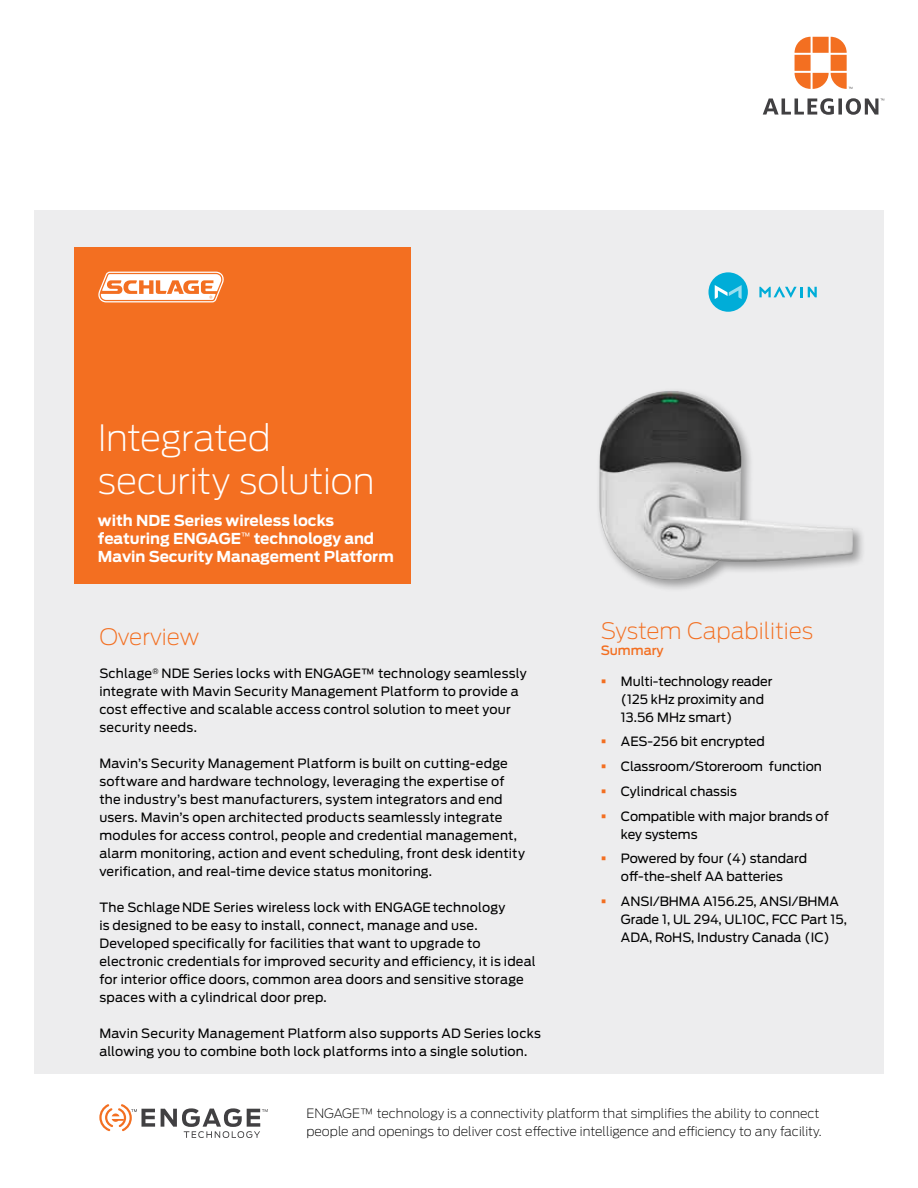
<style>
.page{position:relative;width:918px;height:1188px;background:#fff}
.page>*{position:absolute;margin:0;border:0;box-sizing:border-box;transform-origin:0 0}
.t1{font:200 36px/43.5px "Antenna";letter-spacing:-.01em;color:#fff}
.t2{font:200 22.5px "Antenna";color:#f36f21}
.t3{font:700 15px/18px "Antenna";color:#fff}
.t4{font:12.75px/18px "Antenna";letter-spacing:.01em;color:#000}
.t5{font:200 12.75px/18px "Antenna";color:#000}
.t6{font:500 12.75px "Antenna";color:#f36f21}
.s1{color:#f36f21}
</style>
<div class="page">
<svg style="left:795px;top:37px;width:57px;height:52px"></svg>
<svg style="left:763px;top:98px;width:121px;height:17px"></svg>
<div style="left:34px;top:210px;width:850px;height:863px;background:#ededee"></div>
<div style="left:74px;top:247px;width:337px;height:336px;background:#f36f21"></div>
<svg style="left:98px;top:272px;width:126px;height:30px"></svg>
<svg style="left:161px;top:1108px;width:107px;height:30px"></svg>
<svg style="left:99px;top:1104px;width:56px;height:27px"></svg>
<div style="left:596px;top:387px;width:270px;height:206px;background:#000;opacity:.35"></div>
<img style="left:599px;top:391px;width:254px;height:191px">
<div style="left:708px;top:272px;width:40px;height:39px;background:#00add8;border-radius:50%"></div>
<svg style="left:715px;top:285px;width:27px;height:14px"></svg>
<svg style="left:759px;top:287px;width:58px;height:11px"></svg>
<h1 class="t1" style="left:98px;top:416px;width:278px">Integrated security solution</h1>
<p class="t3" style="left:98px;top:511px;width:297px">with NDE Series wireless locks featuring ENGAGE<sup>™</sup> technology and<br>Mavin Security Management Platform</p>
<h2 class="t2" style="left:99px;top:624px;width:101px">Overview</h2>
<p class="t4" style="left:99px;top:664px;width:429px">Schlage<sup>®</sup> NDE Series locks with ENGAGE™ technology seamlessly integrate with Mavin Security Management Platform to provide a cost effective and scalable access control solution to meet your security needs.</p>
<p class="t4" style="left:99px;top:754px;width:427px">Mavin’s Security Management Platform is built on cutting-edge software and hardware technology, leveraging the expertise of the industry’s best manufacturers, system integrators and end users. Mavin’s open architected products seamlessly integrate modules for access control, people and credential management, alarm monitoring, action and event scheduling, front desk identity verification, and real-time device status monitoring.</p>
<p class="t4" style="left:99px;top:898px;width:438px">The SchlageNDE Series wireless lock with ENGAGEtechnology<br>is designed to be easy to install, connect, manage and use.<br>Developed specifically for facilities that want to upgrade to electronic credentials for improved security and efficiency, it is ideal for interior office doors, common area doors and sensitive storage spaces with a cylindrical door prep.</p>
<p class="t4" style="left:99px;top:1024px;width:443px">Mavin Security Management Platform also supports AD Series locks allowing you to combine both lock platforms into a single solution.</p>
<h2 class="t2" style="left:601px;top:618px;width:214px">System Capabilities</h2>
<p class="t6" style="left:601px;top:643px;width:64px">Summary</p>
<p class="t4" style="left:621px;top:672px;width:153px;text-indent:-20px"><span class="s1">▪</span> Multi-technology reader (125 kHz proximity and<br>13.56 MHz smart)</p>
<p class="t4" style="left:601px;top:733px;width:165px"><span class="s1">▪</span> AES-256 bit encrypted</p>
<p class="t4" style="left:601px;top:758px;width:223px"><span class="s1">▪</span> Classroom/Storeroom function</p>
<p class="t4" style="left:601px;top:782px;width:138px"><span class="s1">▪</span> Cylindrical chassis</p>
<p class="t4" style="left:621px;top:807px;width:209px;text-indent:-20px"><span class="s1">▪</span> Compatible with major brands of key systems</p>
<p class="t4" style="left:601px;top:850px;width:208px;text-align:center"><span class="s1">▪</span> Powered by four (4) standard off-the-shelf AA batteries</p>
<p class="t4" style="left:621px;top:893px;width:228px;text-indent:-20px"><span class="s1">▪</span> ANSI/BHMA A156.25, ANSI/BHMA<br>Grade 1, UL 294, UL10C, FCC Part 15,<br>ADA, RoHS, Industry Canada (IC)</p>
<p class="t5" style="left:307px;top:1105px;width:517px">ENGAGE™ technology is a connectivity platform that simplifies the ability to connect people and openings to deliver cost effective intelligence and efficiency to any facility.</p>
</div>
